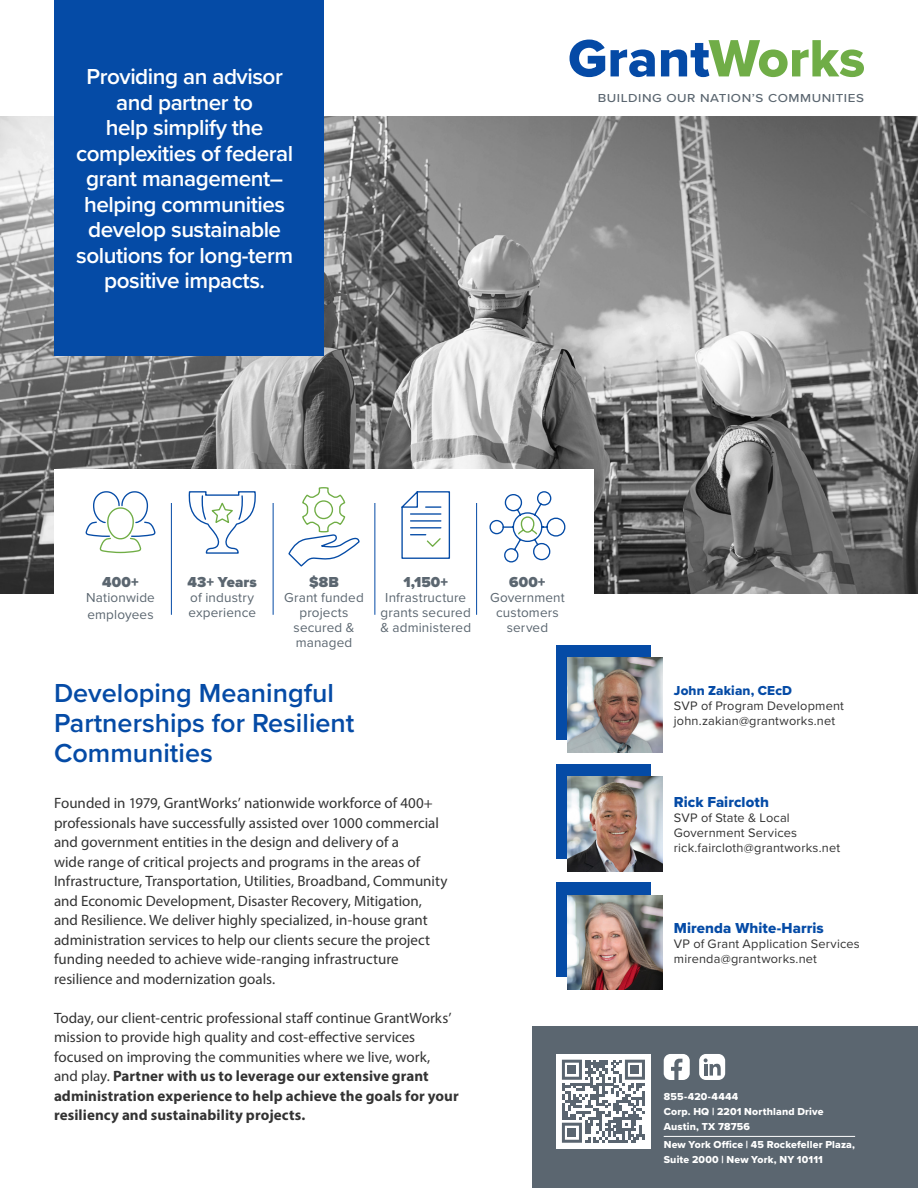
<style>
.page{position:relative;width:918px;height:1188px;background:#fff}
.page>*{position:absolute;margin:0;border:0;box-sizing:border-box;transform-origin:0 0}
.t1{font:600 27px/30px "Proxima Nova";color:#054ba6}
.t2{font:600 22.5px/25.5px "Proxima Nova";letter-spacing:-.02em;color:#fff;text-align:center}
.Body_III{font:15px/19.5px "Myriad Pro";color:#333}
.Body_II{font:15px "Proxima Nova Extrabld";letter-spacing:.005em;color:#054ba6}
.Body_II-2{font:900 15px "Proxima Nova";letter-spacing:.01em;color:#5b6670}
.Body_II-3{font:13.5px/15px "Proxima Nova";letter-spacing:.01em;color:#5b6670;text-align:center}
.Body_II-4{font:13.5px "Proxima Nova Extrabld";letter-spacing:.01em;color:#054ba6}
.Body_II-5{font:12.75px/15px "Proxima Nova";letter-spacing:.015em;color:#333}
.t3{font:500 12px "Proxima Nova";letter-spacing:.04em;color:#5b6670;scale:1.12 1}
.Body_II-6{font:10.5px/15px "Proxima Nova Extrabld";letter-spacing:.015em;color:#fff}
.s1{font-weight:700}
</style>
<div class="page">
<img style="left:0;top:117px;width:918px;height:477px">
<svg style="left:570px;top:40px;width:35px;height:37px"></svg>
<svg style="left:611px;top:49px;width:44px;height:28px"></svg>
<svg style="left:661px;top:40px;width:203px;height:37px"></svg>
<div style="left:54px;top:0;width:270px;height:355px;background:#054ba6"></div>
<div style="left:54px;top:469px;width:540px;height:183px;background:#fff"></div>
<svg style="left:288px;top:487px;width:72px;height:80px"></svg>
<svg style="left:489px;top:491px;width:77px;height:72px"></svg>
<svg style="left:85px;top:491px;width:71px;height:63px"></svg>
<svg style="left:401px;top:491px;width:50px;height:68px"></svg>
<svg style="left:188px;top:491px;width:68px;height:63px"></svg>
<hr style="left:171px;top:503px;width:1px;height:112px;background:#054ba6">
<hr style="left:273px;top:503px;width:1px;height:112px;background:#054ba6">
<hr style="left:374px;top:503px;width:1px;height:112px;background:#054ba6">
<hr style="left:476px;top:503px;width:1px;height:112px;background:#054ba6">
<div style="left:556px;top:883px;width:95px;height:94px;background:#054ba6"></div>
<img style="left:568px;top:895px;width:94px;height:95px">
<div style="left:532px;top:1027px;width:386px;height:161px;background:#5b6670"></div>
<div style="left:699px;top:1054px;width:26px;height:26px;background:#fff;border-radius:7px"></div>
<svg style="left:704px;top:1058px;width:17px;height:18px"></svg>
<div style="left:664px;top:1054px;width:26px;height:26px;background:#fff;border-radius:7px"></div>
<svg style="left:671px;top:1059px;width:11px;height:21px"></svg>
<hr style="left:664px;top:1136px;width:191px;height:1px;background:#fff">
<div style="left:556px;top:1054px;width:95px;height:94px;background:#fff"></div>
<svg style="left:562px;top:1060px;width:83px;height:83px"></svg>
<div style="left:568px;top:1065px;width:8px;height:9px;background:#5a6570"></div>
<div style="left:631px;top:1065px;width:8px;height:9px;background:#5a6570"></div>
<div style="left:568px;top:1128px;width:8px;height:9px;background:#5a6570"></div>
<div style="left:556px;top:645px;width:95px;height:94px;background:#054ba6"></div>
<img style="left:568px;top:658px;width:94px;height:94px">
<div style="left:556px;top:764px;width:95px;height:94px;background:#054ba6"></div>
<img style="left:568px;top:776px;width:94px;height:95px">
<p class="t2" style="left:76px;top:63px;width:219px">Providing an advisor and partner to<br>help simplify the complexities of federal grant management– helping communities develop sustainable solutions for long-term positive impacts.</p>
<p class="t3" style="left:598px;top:89px;width:239px">BUILDING OUR NATION’S COMMUNITIES</p>
<p class="Body_II-2" style="left:102px;top:571px;width:38px">400+</p>
<p class="Body_II-3" style="left:86px;top:589px;width:70px;line-height:16.5px;text-align:left">Nationwide employees</p>
<p class="Body_II-2" style="left:188px;top:571px;width:71px">43+ Years</p>
<p class="Body_II-3" style="left:189px;top:590px;width:69px;text-align:left">of industry experience</p>
<p class="Body_II-2" style="left:309px;top:571px;width:31px">$8B</p>
<p class="Body_II-3" style="left:284px;top:590px;width:81px">Grant funded projects secured &amp; managed</p>
<p class="Body_II-2" style="left:403px;top:571px;width:46px">1,150+</p>
<p class="Body_II-3" style="left:380px;top:590px;width:92px">Infrastructure grants secured &amp; administered</p>
<p class="t1" style="left:54px;top:677px;width:302px">Developing Meaningful<br>Partnerships for Resilient<br>Communities</p>
<p class="Body_III" style="left:54px;top:793px;width:395px">Founded in 1979, GrantWorks’ nationwide workforce of 400+ professionals have successfully assisted over 1000 commercial and government entities in the design and delivery of a<br>wide range of critical projects and programs in the areas of Infrastructure, Transportation, Utilities, Broadband, Community and Economic Development, Disaster Recovery, Mitigation, and Resilience. We deliver highly specialized, in-house grant administration services to help our clients secure the project funding needed to achieve wide-ranging infrastructure resilience and modernization goals.</p>
<p class="Body_III" style="left:54px;top:1008px;width:406px">Today, our client-centric professional staff continue GrantWorks’ mission to provide high quality and cost-effective services focused on improving the communities where we live, work,<br>and play. <span class="s1">Partner with us to leverage our extensive grant administration experience to help achieve the goals for your resiliency and sustainability projects.</span></p>
<p class="Body_II-2" style="left:509px;top:571px;width:38px">600+</p>
<p class="Body_II-3" style="left:490px;top:590px;width:76px">Government customers served</p>
<p class="Body_II-4" style="left:674px;top:681px;width:120px">John Zakian, CEcD</p>
<p class="Body_II-5" style="left:674px;top:698px;width:172px">SVP of Program Development</p>
<p class="Body_II-5" style="left:674px;top:713px;width:163px">john.zakian@grantworks.net</p>
<p class="Body_II" style="left:674px;top:791px;width:97px">Rick Faircloth</p>
<p class="Body_II-5" style="left:674px;top:810px;width:117px">SVP of State &amp; Local</p>
<p class="Body_II-5" style="left:674px;top:825px;width:125px">Government Services</p>
<p class="Body_II-5" style="left:674px;top:840px;width:168px">rick.faircloth@grantworks.net</p>
<p class="Body_II" style="left:674px;top:917px;width:151px">Mirenda White-Harris</p>
<p class="Body_II-5" style="left:674px;top:936px;width:187px">VP of Grant Application Services mirenda@grantworks.net</p>
<p class="Body_II-6" style="left:664px;top:1088px;width:76px">855-420-4444</p>
<p class="Body_II-6" style="left:664px;top:1103px;width:161px">Corp. HQ | 2201 Northland Drive</p>
<p class="Body_II-6" style="left:664px;top:1118px;width:88px">Austin, TX 78756</p>
<p class="Body_II-6" style="left:664px;top:1136px;width:193px">New York Office | 45 Rockefeller Plaza,<br>Suite 2000 | New York, NY 10111</p>
</div>
